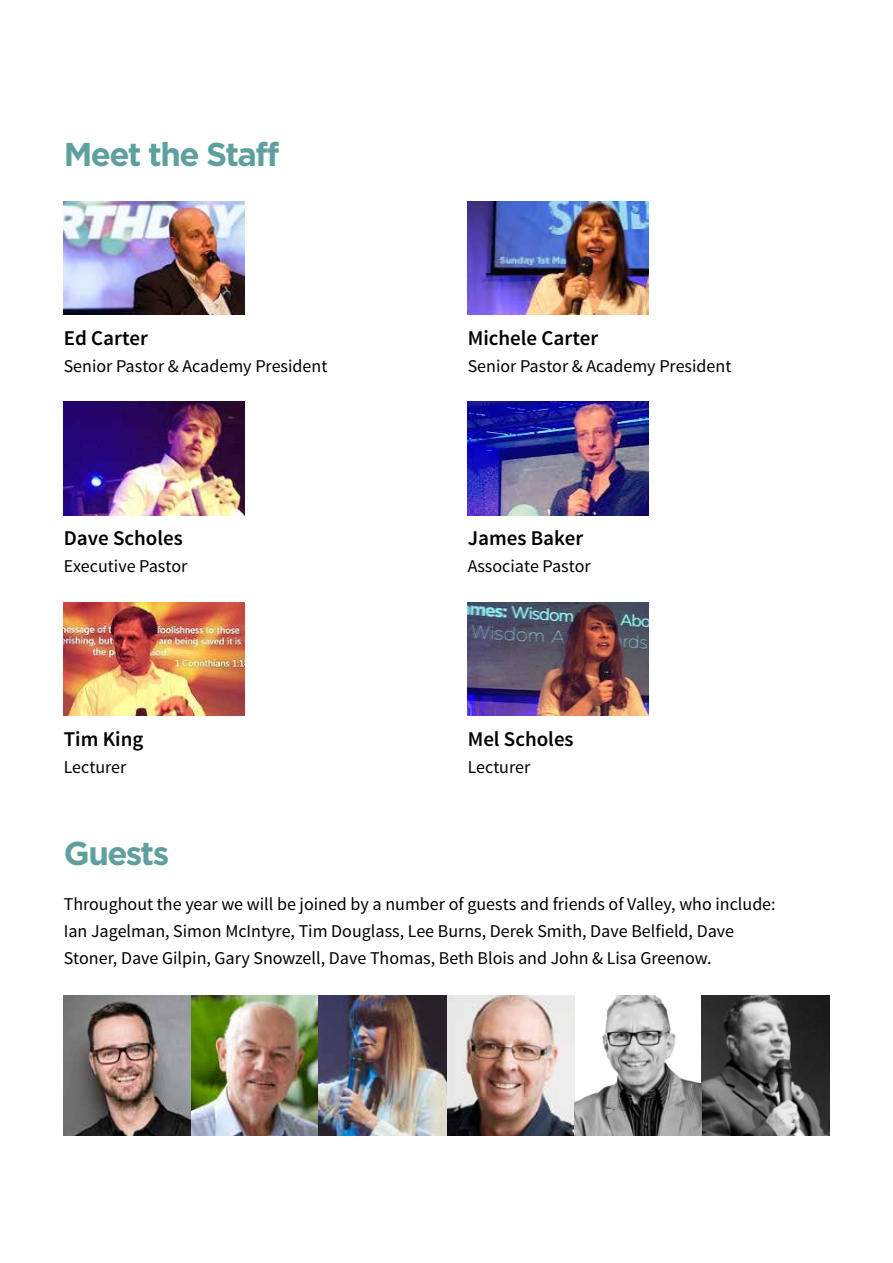
<style>
.page{position:relative;width:893px;height:1263px;background:#fff}
.page>*{position:absolute;margin:0;border:0;box-sizing:border-box;transform-origin:0 0}
.t1{font:700 33px "Gotham";letter-spacing:-.05em;color:#5fa09f}
.t2{font:600 21px "Source Sans Pro";color:#000}
.t3{font:18px/27px "Source Sans Pro";color:#000}
</style>
<div class="page">
<img style="left:64px;top:201px;width:180px;height:114px">
<img style="left:468px;top:201px;width:180px;height:114px">
<img style="left:64px;top:602px;width:180px;height:114px">
<img style="left:64px;top:402px;width:180px;height:113px">
<img style="left:468px;top:402px;width:180px;height:113px">
<img style="left:468px;top:602px;width:180px;height:114px">
<img style="left:64px;top:995px;width:765px;height:140px">
<h1 class="t1" style="left:64px;top:136px;width:217px">Meet the Staff</h1>
<p class="t2" style="left:64px;top:324px;width:86px">Ed Carter</p>
<p class="t3" style="left:64px;top:352px;width:265px">Senior Pastor &amp; Academy President</p>
<p class="t2" style="left:64px;top:525px;width:121px">Dave Scholes</p>
<p class="t3" style="left:64px;top:553px;width:125px">Executive Pastor</p>
<p class="t2" style="left:64px;top:725px;width:81px">Tim King</p>
<p class="t3" style="left:64px;top:753px;width:64px">Lecturer</p>
<h1 class="t1" style="left:64px;top:834px;width:107px">Guests</h1>
<p class="t2" style="left:468px;top:324px;width:132px">Michele Carter</p>
<p class="t3" style="left:468px;top:352px;width:265px">Senior Pastor &amp; Academy President</p>
<p class="t2" style="left:468px;top:525px;width:117px">James Baker</p>
<p class="t3" style="left:468px;top:553px;width:125px">Associate Pastor</p>
<p class="t2" style="left:468px;top:725px;width:107px">Mel Scholes</p>
<p class="t3" style="left:468px;top:753px;width:64px">Lecturer</p>
<p class="t3" style="left:64px;top:891px;width:713px">Throughout the year we will be joined by a number of guests and friends of Valley, who include:<br>Ian Jagelman, Simon McIntyre, Tim Douglass, Lee Burns, Derek Smith, Dave Belfield, Dave<br>Stoner, Dave Gilpin, Gary Snowzell, Dave Thomas, Beth Blois and John &amp; Lisa Greenow.</p>
</div>
